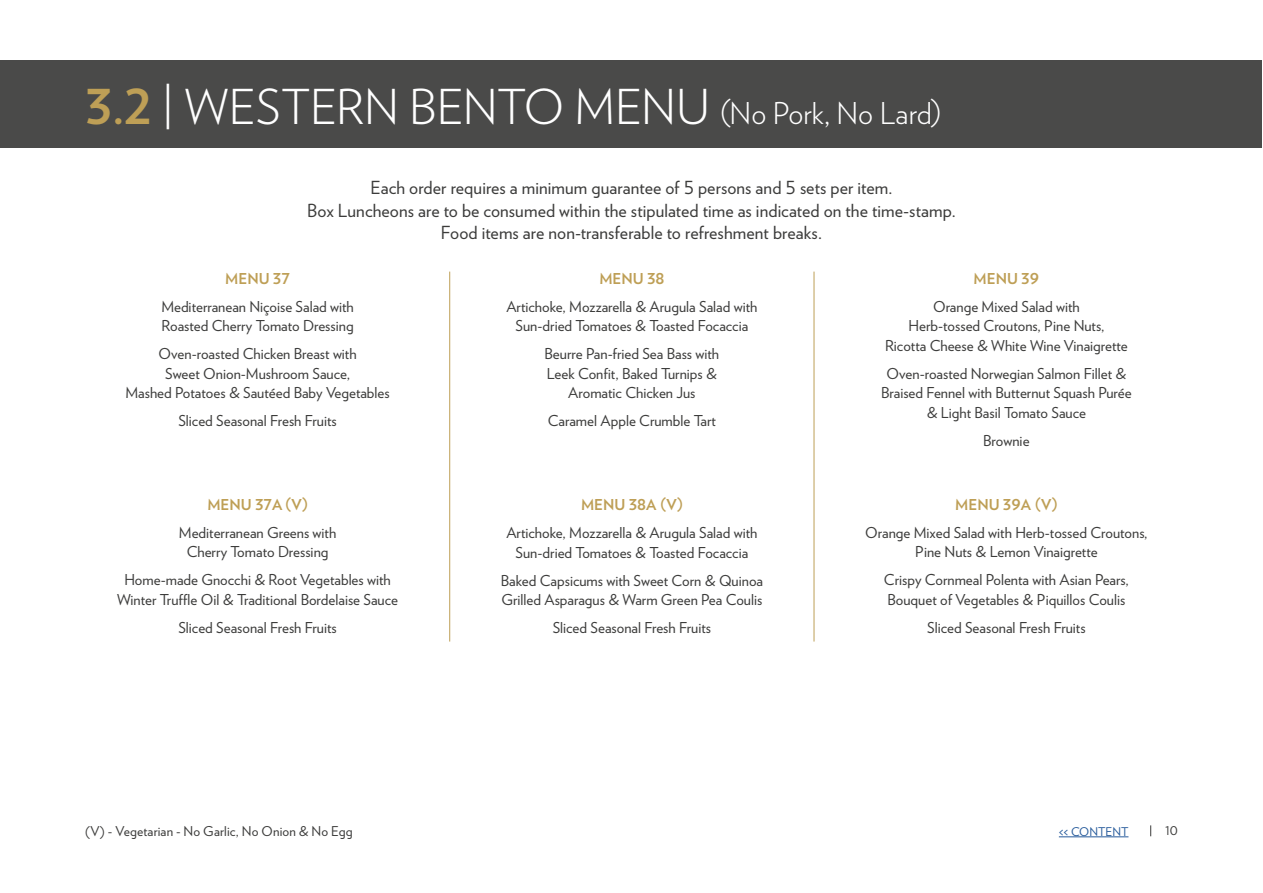
<style>
.page{position:relative;width:1263px;height:893px;background:#fff}
.page>*{position:absolute;margin:0;border:0;box-sizing:border-box;transform-origin:0 0}
.t1{font:300 48px "Verlag";letter-spacing:-.01em;color:#fff}
.t2{font:18px/22.5px "Verlag";letter-spacing:.005em;color:#3c3c3b;text-align:center}
.t3{font:15px/19.5px "Verlag";color:#3c3c3b;text-align:center}
.t4{font:700 15px "Verlag";color:#be9f56}
.t5{font:13.5px "Verlag";letter-spacing:.01em;color:#3c3c3b}
.t6{font:12px "Verlag";color:#275b9b}
.t7{font:12px "Verlag";color:#3c3c3b}
.s1{font-weight:700;color:#be9f56}
.s2{font-size:30px}
</style>
<div class="page">
<hr style="left:1059px;top:836px;width:69px;height:1px;background:#275b9b">
<hr style="left:449px;top:272px;width:1px;height:369px;background:#be9f56">
<hr style="left:814px;top:272px;width:1px;height:369px;background:#be9f56">
<div style="left:1px;top:60px;width:1261px;height:88px;background:#4a4a49"></div>
<h1 class="t1" style="left:85px;top:72px;width:857px"><span class="s1">3.2</span> | WESTERN BENTO MENU <span class="s2">(No Pork, No Lard)</span></h1>
<p class="t2" style="left:307px;top:175px;width:650px">Each order requires a minimum guarantee of 5 persons and 5 sets per item.<br>Box Luncheons are to be consumed within the stipulated time as indicated on the time-stamp.<br>Food items are non-transferable to refreshment breaks.</p>
<p class="t4" style="left:225px;top:266px;width:66px">MENU 37</p>
<p class="t3" style="left:161px;top:296px;width:194px;text-align:left">Mediterranean Niçoise Salad with<br>Roasted Cherry Tomato Dressing</p>
<p class="t3" style="left:125px;top:343px;width:266px">Oven-roasted Chicken Breast with<br>Sweet Onion-Mushroom Sauce,<br>Mashed Potatoes &amp; Sautéed Baby Vegetables</p>
<p class="t3" style="left:178px;top:410px;width:160px">Sliced Seasonal Fresh Fruits</p>
<p class="t4" style="left:207px;top:493px;width:102px">MENU 37A (V)</p>
<p class="t3" style="left:179px;top:522px;width:159px">Mediterranean Greens with<br>Cherry Tomato Dressing</p>
<p class="t3" style="left:117px;top:569px;width:283px">Home-made Gnocchi &amp; Root Vegetables with<br>Winter Truffle Oil &amp; Traditional Bordelaise Sauce</p>
<p class="t3" style="left:178px;top:617px;width:160px">Sliced Seasonal Fresh Fruits</p>
<p class="t5" style="left:85px;top:821px;width:269px">(V) - Vegetarian - No Garlic, No Onion &amp; No Egg</p>
<p class="t4" style="left:599px;top:266px;width:67px">MENU 38</p>
<p class="t3" style="left:506px;top:296px;width:252px">Artichoke, Mozzarella &amp; Arugula Salad with<br>Sun-dried Tomatoes &amp; Toasted Focaccia</p>
<p class="t3" style="left:545px;top:343px;width:176px">Beurre Pan-fried Sea Bass with<br>Leek Confit, Baked Turnips &amp;<br>Aromatic Chicken Jus</p>
<p class="t3" style="left:548px;top:410px;width:170px">Caramel Apple Crumble Tart</p>
<p class="t4" style="left:581px;top:493px;width:103px">MENU 38A (V)</p>
<p class="t3" style="left:506px;top:522px;width:252px">Artichoke, Mozzarella &amp; Arugula Salad with<br>Sun-dried Tomatoes &amp; Toasted Focaccia</p>
<p class="t3" style="left:501px;top:570px;width:264px;text-align:left">Baked Capsicums with Sweet Corn &amp; Quinoa<br>Grilled Asparagus &amp; Warm Green Pea Coulis</p>
<p class="t3" style="left:553px;top:617px;width:160px">Sliced Seasonal Fresh Fruits</p>
<p class="t4" style="left:973px;top:266px;width:67px">MENU 39</p>
<p class="t3" style="left:885px;top:296px;width:244px">Orange Mixed Salad with<br>Herb-tossed Croutons, Pine Nuts,<br>Ricotta Cheese &amp; White Wine Vinaigrette</p>
<p class="t3" style="left:881px;top:363px;width:252px">Oven-roasted Norwegian Salmon Fillet &amp;<br>Braised Fennel with Butternut Squash Purée &amp; Light Basil Tomato Sauce</p>
<p class="t3" style="left:983px;top:430px;width:48px">Brownie</p>
<p class="t4" style="left:955px;top:492px;width:104px">MENU 39A (V)</p>
<p class="t3" style="left:865px;top:522px;width:284px">Orange Mixed Salad with Herb-tossed Croutons,<br>Pine Nuts &amp; Lemon Vinaigrette</p>
<p class="t3" style="left:884px;top:569px;width:246px;text-align:left">Crispy Cornmeal Polenta with Asian Pears,<br>Bouquet of Vegetables &amp; Piquillos Coulis</p>
<p class="t3" style="left:927px;top:617px;width:160px">Sliced Seasonal Fresh Fruits</p>
<p class="t6" style="left:1059px;top:822px;width:71px">&lt;&lt; CONTENT</p>
<p class="t7" style="left:1165px;top:822px;width:14px">10</p>
</div>
